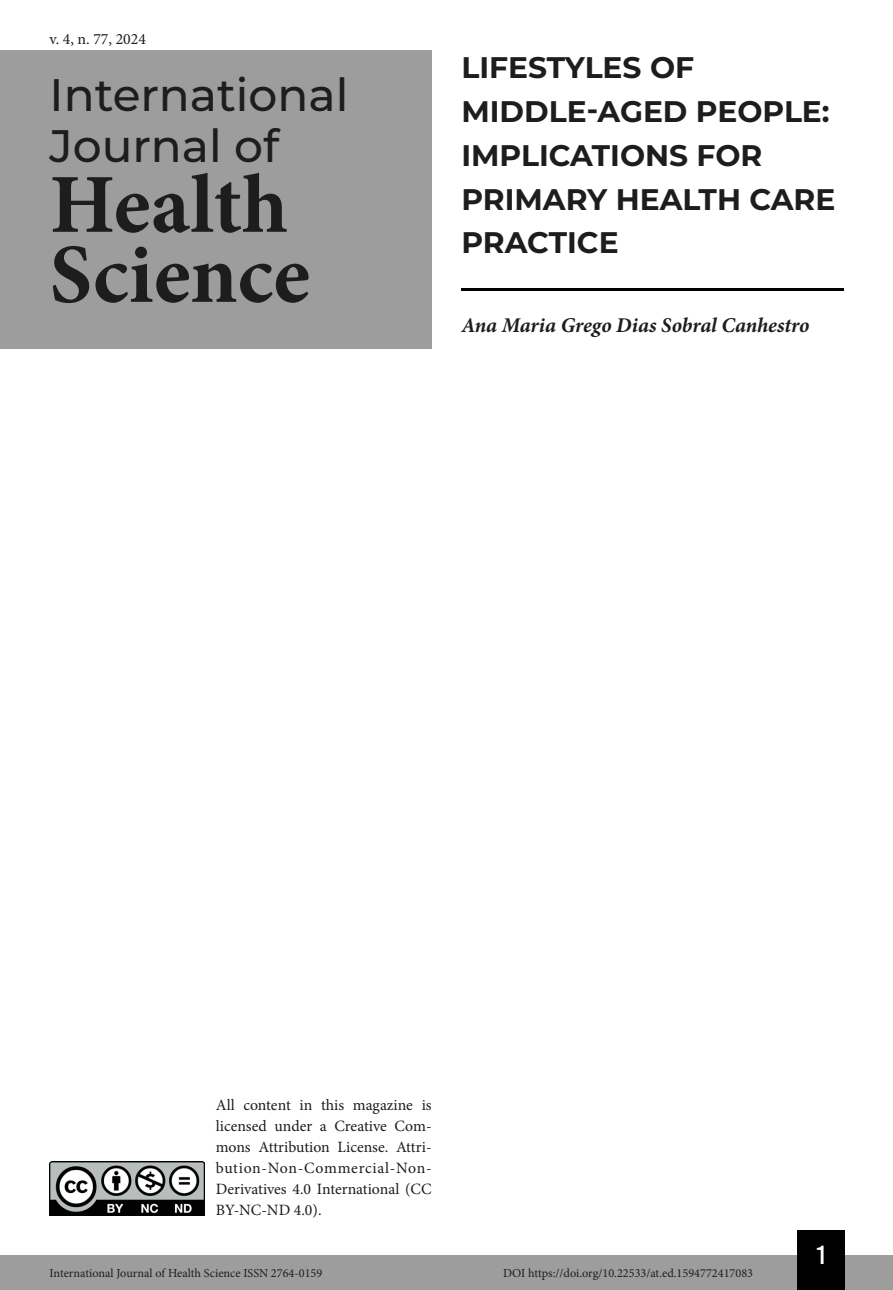
<style>
.page{position:relative;width:893px;height:1290px;background:#fff}
.page>*{position:absolute;margin:0;border:0;box-sizing:border-box;transform-origin:0 0}
.t1{font:700 84px/70px "Minion Pro";color:#1d1d1b}
.t2{font:500 45.5px/50.8px "Montserrat";color:#1d1d1b}
.Título_Artigo{font:700 29.75px/43.8px "Montserrat";color:#1d1d1b}
.t3{font:26.25px "Bebas Kai";color:#fff}
.Autor{font:italic 700 21px "Minion Pro";letter-spacing:-.005em;color:#1d1d1b}
.t4{font:15.75px/21px "Minion Pro";color:#1d1d1b;text-align:justify}
.t5{font:12.25px "Minion Pro";color:#1d1d1b}
</style>
<div class="page">
<div style="left:0;top:1255px;width:893px;height:35px;background:#9d9d9d"></div>
<div style="left:797px;top:1230px;width:48px;height:60px;background:#000"></div>
<img style="left:50px;top:1161px;width:154px;height:54px">
<div style="left:0;top:50px;width:432px;height:298px;background:#9d9d9d"></div>
<hr style="left:461px;top:288px;width:382px;height:2px;background:#000">
<p class="t4" style="left:50px;top:28px;width:98px">v. 4, n. 77, 2024</p>
<h2 class="t2" style="left:50px;top:68px;width:300px">International<br>Journal of</h2>
<h1 class="t1" style="left:50px;top:169px;width:262px">Health<br>Science</h1>
<p class="Título_Artigo" style="left:461px;top:44px;width:376px">LIFESTYLES OF<br>MIDDLE-AGED PEOPLE:<br>IMPLICATIONS FOR<br>PRIMARY HEALTH CARE<br>PRACTICE</p>
<p class="Autor" style="left:461px;top:310px;width:350px">Ana Maria Grego Dias Sobral Canhestro</p>
<p class="t4" style="left:216px;top:1095px;width:217px">All content in this magazine is licensed under a Creative Com&shy;mons Attribution License. Attri&shy;bution-Non-Commercial-Non-Derivatives 4.0 International (CC BY-NC-ND 4.0).</p>
<h3 class="t3" style="left:817px;top:1241px;width:10px">1</h3>
<p class="t5" style="left:50px;top:1265px;width:274px">International Journal of Health Science ISSN 2764-0159</p>
<p class="t5" style="left:503px;top:1265px;width:252px">DOI https://doi.org/10.22533/at.ed.1594772417083</p>
</div>
